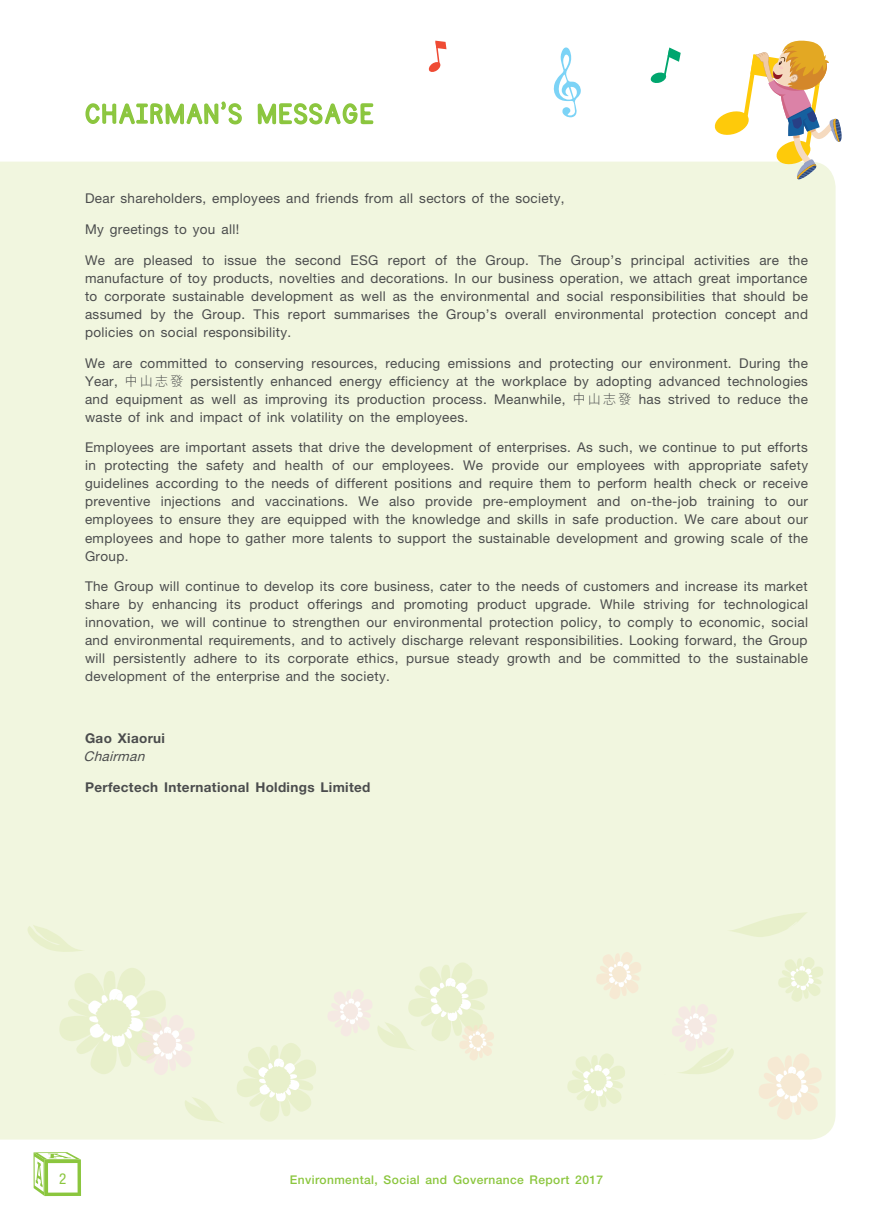
<style>
.page{position:relative;width:893px;height:1212px;background:#fff}
.page>*{position:absolute;margin:0;border:0;box-sizing:border-box;transform-origin:0 0}
.t1{font:31.5px "KG Primary Penmanship";letter-spacing:.06em;color:#8bc63e}
.t2{font:condensed 15px "Helvetica Neue LT Std";color:#8bc63e}
._01_Body_Text{font:13.5px/18px "Helvetica Neue LT Std";letter-spacing:.025em;color:#4b4c4d;text-align:justify}
._01_Body_Text-2{font:700 13.5px "Helvetica Neue LT Std";letter-spacing:.025em;color:#4b4c4d}
._01_Body_Text-3{font:italic 13.5px "Helvetica Neue LT Std";color:#4b4c4d}
.t3{font:500 12px "Helvetica Neue LT Std";letter-spacing:.035em;color:#8bc63e}
.s1{font-family:"M Hei HK";font-weight:300}
</style>
<div class="page">
<svg style="left:33px;top:1152px;width:48px;height:44px"></svg>
<div style="left:0;top:162px;width:836px;height:977px;background:#f1f6df"></div>
<svg style="left:184px;top:1096px;width:41px;height:28px"></svg>
<svg style="left:236px;top:1043px;width:80px;height:79px;background:#edf3d6"></svg>
<svg style="left:567px;top:1053px;width:58px;height:58px;background:#edf3d6"></svg>
<svg style="left:778px;top:957px;width:45px;height:45px;background:#edf3d6"></svg>
<svg style="left:27px;top:925px;width:58px;height:28px;background:#edf3d7"></svg>
<svg style="left:727px;top:912px;width:81px;height:25px;background:#edf3d6"></svg>
<svg style="left:59px;top:968px;width:136px;height:107px;background:#eff2da"></svg>
<svg style="left:664px;top:1004px;width:70px;height:71px;background:#f1f2de"></svg>
<svg style="left:596px;top:952px;width:45px;height:47px;background:#f4efdb"></svg>
<svg style="left:327px;top:962px;width:167px;height:98px;background:#f0f3db"></svg>
<svg style="left:758px;top:1053px;width:64px;height:66px;background:#f4efdb"></svg>
<svg style="left:713px;top:40px;width:129px;height:142px"></svg>
<svg style="left:553px;top:47px;width:28px;height:71px"></svg>
<svg style="left:428px;top:41px;width:18px;height:31px"></svg>
<svg style="left:650px;top:47px;width:31px;height:36px"></svg>
<svg style="left:85px;top:101px;width:157px;height:24px"></svg>
<svg style="left:257px;top:103px;width:117px;height:22px"></svg>
<h1 class="t1" style="left:85px;top:99px;width:290px">CHAIRMAN’S MESSAGE</h1>
<p class="_01_Body_Text" style="left:85px;top:189px;width:481px">Dear shareholders, employees and friends from all sectors of the society,</p>
<p class="_01_Body_Text" style="left:85px;top:220px;width:156px">My greetings to you all!</p>
<p class="_01_Body_Text" style="left:85px;top:251px;width:724px">We are pleased to issue the second ESG report of the Group. The Group’s principal activities are the manufacture of toy products, novelties and decorations. In our business operation, we attach great importance to corporate sustainable development as well as the environmental and social responsibilities that should be assumed by the Group. This report summarises the Group’s overall environmental protection concept and policies on social responsibility.</p>
<p class="_01_Body_Text" style="left:85px;top:354px;width:724px">We are committed to conserving resources, reducing emissions and protecting our environment. During the Year, <span class="s1">中山志發</span> persistently enhanced energy efficiency at the workplace by adopting advanced technologies and equipment as well as improving its production process. Meanwhile, <span class="s1">中山志發</span> has strived to reduce the waste of ink and impact of ink volatility on the employees.</p>
<p class="_01_Body_Text" style="left:85px;top:438px;width:725px">Employees are important assets that drive the development of enterprises. As such, we continue to put efforts in protecting the safety and health of our employees. We provide our employees with appropriate safety guidelines according to the needs of different positions and require them to perform health check or receive preventive injections and vaccinations. We also provide pre-employment and on-the-job training to our employees to ensure they are equipped with the knowledge and skills in safe production. We care about our employees and hope to gather more talents to support the sustainable development and growing scale of the Group.</p>
<p class="_01_Body_Text" style="left:85px;top:577px;width:724px">The Group will continue to develop its core business, cater to the needs of customers and increase its market share by enhancing its product offerings and promoting product upgrade. While striving for technological innovation, we will continue to strengthen our environmental protection policy, to comply to economic, social and environmental requirements, and to actively discharge relevant responsibilities. Looking forward, the Group will persistently adhere to its corporate ethics, pursue steady growth and be committed to the sustainable development of the enterprise and the society.</p>
<p class="_01_Body_Text-2" style="left:85px;top:730px;width:82px">Gao Xiaorui</p>
<p class="_01_Body_Text-3" style="left:84px;top:748px;width:66px">Chairman</p>
<p class="_01_Body_Text-2" style="left:85px;top:778px;width:287px">Perfectech International Holdings Limited</p>
<p class="t2" style="left:59px;top:1169px;width:9px">2</p>
<p class="t3" style="left:290px;top:1172px;width:315px">Environmental, Social and Governance Report 2017</p>
</div>
